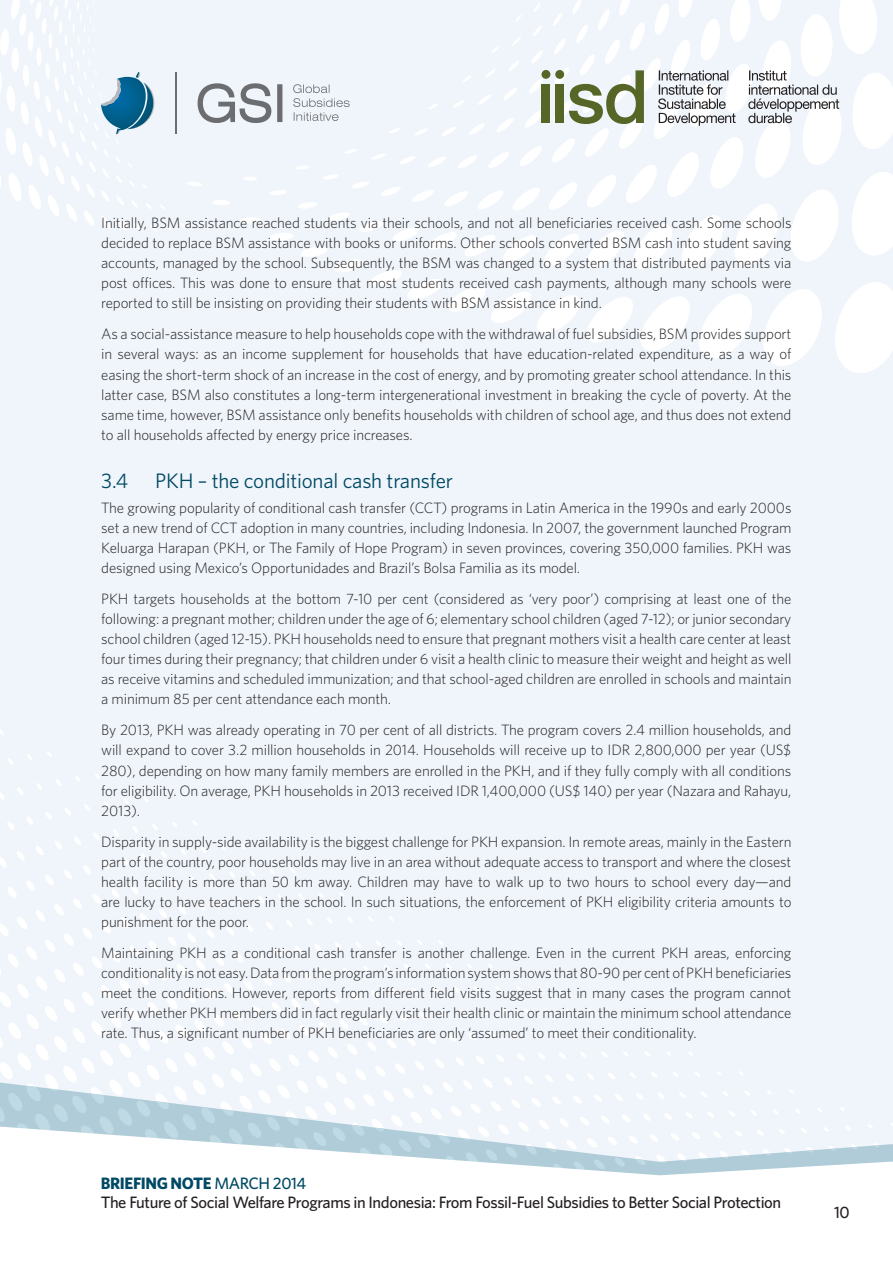
<style>
.page{position:relative;width:893px;height:1263px;background:#fff}
.page>*{position:absolute;margin:0;border:0;box-sizing:border-box;transform-origin:0 0}
.Subhead2{font:21px "Whitney";letter-spacing:-.01em;color:#004964}
.t1{font:500 16.5px/19.5px "Whitney";letter-spacing:-.025em;color:#231f20}
.Body_copy{font:300 15px/20.1px "Whitney";letter-spacing:-.01em;color:#231f20;text-align:justify}
.s1{font-weight:700;color:#004964}
.s2{color:#004964}
</style>
<div class="page">
<div style="left:0;top:0;width:893px;height:729px;background:#eff5fb"></div>
<div style="left:0;top:729px;width:893px;height:352px;background:#eff5fb"></div>
<svg style="left:0;top:1081px;width:893px;height:44px;fill:#eff5fb"></svg>
<svg style="left:0;top:1086px;width:346px;height:39px"></svg>
<svg style="left:0;top:1125px;width:893px;height:51px"></svg>
<svg style="left:0;top:0;width:172px;height:232px"></svg>
<hr style="left:175px;top:72px;width:2px;height:62px;background:#6c6d70">
<svg style="left:179px;top:0;width:714px;height:374px"></svg>
<p class="Body_copy" style="left:101px;top:212px;width:692px">Initially, BSM assistance reached students via their schools, and not all beneficiaries received cash. Some schools decided to replace BSM assistance with books or uniforms. Other schools converted BSM cash into student saving accounts, managed by the school. Subsequently, the BSM was changed to a system that distributed payments via post offices. This was done to ensure that most students received cash payments, although many schools were reported to still be insisting on providing their students with BSM assistance in kind.</p>
<p class="Body_copy" style="left:101px;top:324px;width:692px">As a social-assistance measure to help households cope with the withdrawal of fuel subsidies, BSM provides support in several ways: as an income supplement for households that have education-related expenditure, as a way of easing the short-term shock of an increase in the cost of energy, and by promoting greater school attendance. In this latter case, BSM also constitutes a long-term intergenerational investment in breaking the cycle of poverty. At the same time, however, BSM assistance only benefits households with children of school age, and thus does not extend to all households affected by energy price increases.</p>
<p class="Subhead2" style="left:101px;top:467px;width:29px">3.4</p>
<p class="Subhead2" style="left:155px;top:467px;width:299px">PKH – the conditional cash transfer</p>
<p class="Body_copy" style="left:101px;top:497px;width:692px">The growing popularity of conditional cash transfer (CCT) programs in Latin America in the 1990s and early 2000s set a new trend of CCT adoption in many countries, including Indonesia. In 2007, the government launched Program Keluarga Harapan (PKH, or The Family of Hope Program) in seven provinces, covering 350,000 families. PKH was designed using Mexico’s Opportunidades and Brazil’s Bolsa Familia as its model.</p>
<p class="Body_copy" style="left:101px;top:588px;width:692px">PKH targets households at the bottom 7-10 per cent (considered as ‘very poor’) comprising at least one of the following: a pregnant mother; children under the age of 6; elementary school children (aged 7-12); or junior secondary school children (aged 12-15). PKH households need to ensure that pregnant mothers visit a health care center at least four times during their pregnancy; that children under 6 visit a health clinic to measure their weight and height as well as receive vitamins and scheduled immunization; and that school-aged children are enrolled in schools and maintain a minimum 85 per cent attendance each month.</p>
<p class="Body_copy" style="left:101px;top:720px;width:692px">By 2013, PKH was already operating in 70 per cent of all districts. The program covers 2.4 million households, and will expand to cover 3.2 million households in 2014. Households will receive up to IDR 2,800,000 per year (US$ 280), depending on how many family members are enrolled in the PKH, and if they fully comply with all conditions for eligibility. On average, PKH households in 2013 received IDR 1,400,000 (US$ 140) per year (Nazara and Rahayu, 2013).</p>
<p class="Body_copy" style="left:101px;top:831px;width:692px">Disparity in supply-side availability is the biggest challenge for PKH expansion. In remote areas, mainly in the Eastern part of the country, poor households may live in an area without adequate access to transport and where the closest health facility is more than 50 km away. Children may have to walk up to two hours to school every day—and are lucky to have teachers in the school. In such situations, the enforcement of PKH eligibility criteria amounts to punishment for the poor.</p>
<p class="Body_copy" style="left:101px;top:942px;width:692px">Maintaining PKH as a conditional cash transfer is another challenge. Even in the current PKH areas, enforcing conditionality is not easy. Data from the program’s information system shows that 80-90 per cent of PKH beneficiaries meet the conditions. However, reports from different field visits suggest that in many cases the program cannot verify whether PKH members did in fact regularly visit their health clinic or maintain the minimum school attendance rate. Thus, a significant number of PKH beneficiaries are only ‘assumed’ to meet their conditionality.</p>
<p class="t1" style="left:101px;top:1173px;width:682px"><span class="s1">BRIEFING NOTE</span> <span class="s2">MARCH 2014<br></span>The Future of Social Welfare Programs in Indonesia: From Fossil-Fuel Subsidies to Better Social Protection</p>
<p class="t1" style="left:834px;top:1202px;width:17px">10</p>
</div>
